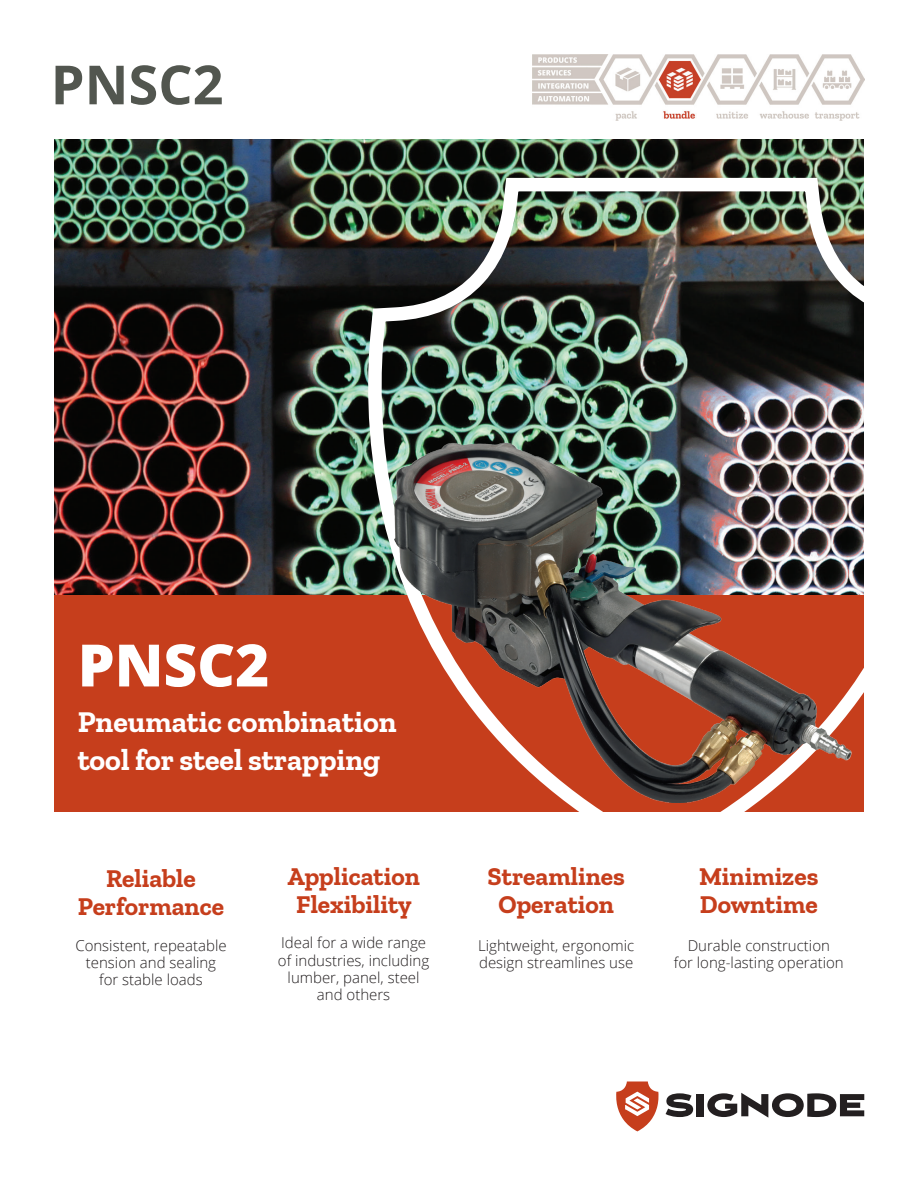
<style>
.page{position:relative;width:918px;height:1188px;background:#fff}
.page>*{position:absolute;margin:0;border:0;box-sizing:border-box;transform-origin:0 0}
.t1{font:800 58.5px "Open Sans";color:#fff}
.t2{font:700 54px "Open Sans";color:#52564f}
.t3{font:700 30px/38.1px "Zilla Slab";color:#fff}
.t4{font:700 25.5px/28.5px "Zilla Slab";color:#c63e1c;text-align:center}
.t5{font:300 15px/17.2px "Open Sans";color:#231f20;text-align:center}
</style>
<div class="page">
<svg style="left:616px;top:1082px;width:43px;height:49px"></svg>
<svg style="left:666px;top:1093px;width:27px;height:24px"></svg>
<div style="left:697px;top:1094px;width:7px;height:22px;background:#231f20"></div>
<svg style="left:707px;top:1093px;width:157px;height:25px"></svg>
<img style="left:54px;top:140px;width:810px;height:456px">
<div style="left:54px;top:596px;width:810px;height:216px;background:#c63e1c"></div>
<img style="left:355px;top:170px;width:509px;height:642px">
<img style="left:389px;top:439px;width:467px;height:363px">
<img style="left:532px;top:55px;width:332px;height:65px">
<h2 class="t2" style="left:51px;top:47px;width:174px">PNSC2</h2>
<h1 class="t1" style="left:78px;top:621px;width:193px">PNSC2</h1>
<h3 class="t3" style="left:78px;top:703px;width:320px">Pneumatic combination tool for steel strapping</h3>
<h3 class="t4" style="left:78px;top:864px;width:148px">Reliable<br>Performance</h3>
<h3 class="t4" style="left:287px;top:862px;width:134px">Application<br>Flexibility</h3>
<h3 class="t4" style="left:488px;top:862px;width:139px">Streamlines<br>Operation</h3>
<h3 class="t4" style="left:699px;top:862px;width:121px;text-align:left">Minimizes<br>Downtime</h3>
<p class="t5" style="left:75px;top:936px;width:153px">Consistent, repeatable tension and sealing for stable loads</p>
<p class="t5" style="left:278px;top:934px;width:153px">Ideal for a wide range of industries, including lumber, panel, steel and others</p>
<p class="t5" style="left:478px;top:936px;width:158px;text-align:left">Lightweight, ergonomic design streamlines use</p>
<p class="t5" style="left:674px;top:936px;width:171px">Durable construction<br>for long-lasting operation</p>
</div>
